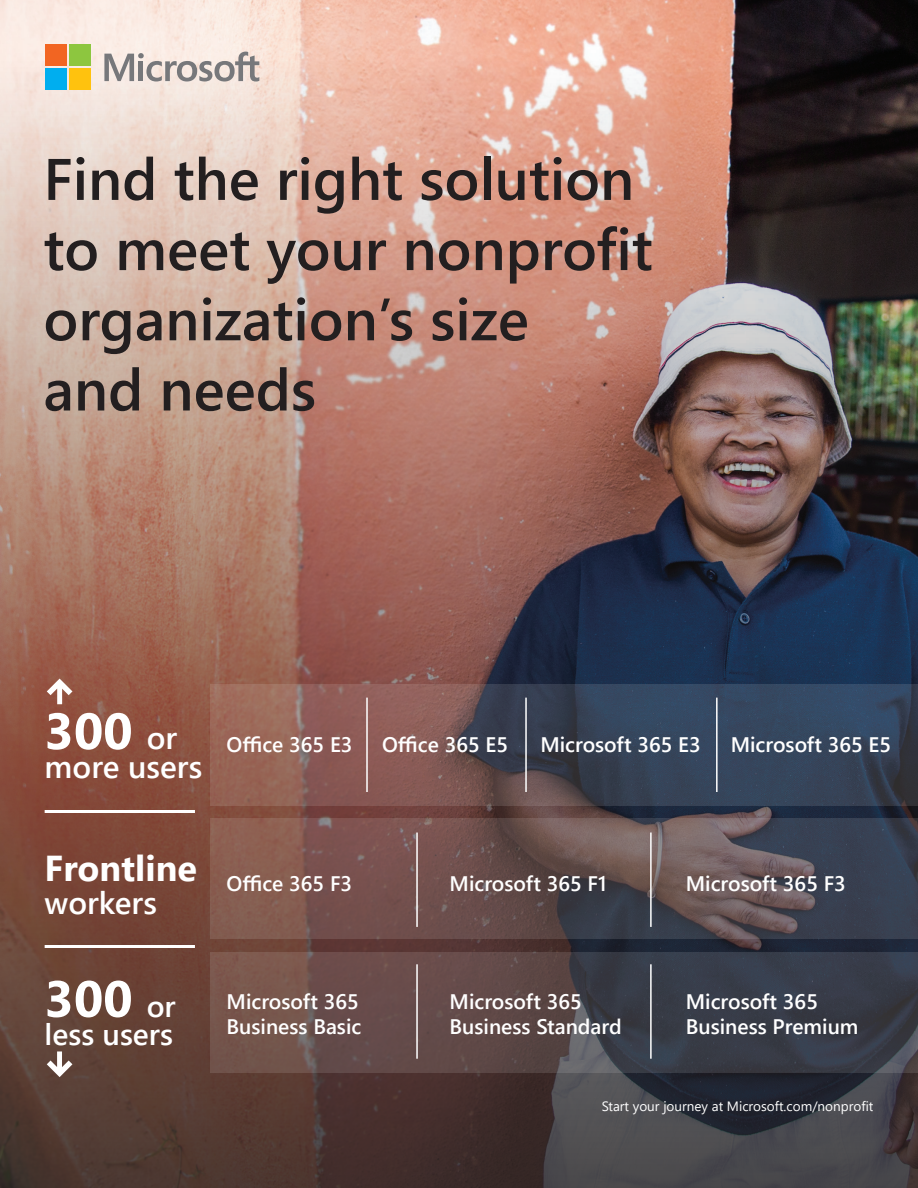
<style>
.page{position:relative;width:918px;height:1188px;background:#fff}
.page>*{position:absolute;margin:0;border:0;box-sizing:border-box;transform-origin:0 0}
.Heading_1{font:600 58.5px/70.2px "Segoe UI";color:#231f20}
.Row_heading{font:700 51px "Segoe UI";color:#fff}
.Row_heading-2{font:700 36px "Segoe UI";color:#fff}
.Row_heading-3{font:600 31.5px "Segoe UI";color:#fff}
.Row_heading-4{font:600 30px "Segoe UI";color:#fff}
.Paragraph_1{font:600 21px/25.2px "Segoe UI";color:#fff}
.t1{font:13.5px "Segoe UI";color:#fff}
.s1{font-weight:600;font-size:31.5px}
.s2{font-weight:600;font-size:30px}
</style>
<div class="page">
<img style="left:0;top:0;width:918px;height:1188px">
<svg style="left:104px;top:52px;width:155px;height:30px;background:#c6beba"></svg>
<div style="left:45px;top:45px;width:22px;height:21px;background:#f26522"></div>
<div style="left:69px;top:45px;width:22px;height:21px;background:#8dc63f"></div>
<div style="left:45px;top:68px;width:22px;height:22px;background:#00aeef"></div>
<div style="left:69px;top:68px;width:22px;height:22px;background:#ffc20e"></div>
<svg style="left:210px;top:684px;width:708px;height:122px;background:#584e57"></svg>
<svg style="left:210px;top:819px;width:708px;height:120px;background:#635051"></svg>
<svg style="left:210px;top:952px;width:708px;height:121px;background:#514649"></svg>
<svg style="left:47px;top:1051px;width:25px;height:26px"></svg>
<svg style="left:47px;top:679px;width:25px;height:25px"></svg>
<hr style="left:366px;top:698px;width:2px;height:94px;background:#fff">
<hr style="left:525px;top:698px;width:2px;height:94px;background:#fff">
<hr style="left:416px;top:964px;width:2px;height:95px;background:#fff">
<hr style="left:716px;top:698px;width:2px;height:94px;background:#fff">
<hr style="left:650px;top:833px;width:2px;height:94px;background:#fff">
<hr style="left:416px;top:833px;width:2px;height:94px;background:#fff">
<hr style="left:650px;top:964px;width:2px;height:95px;background:#fff">
<hr style="left:45px;top:945px;width:150px;height:3px;background:#fff">
<hr style="left:45px;top:810px;width:150px;height:3px;background:#fff">
<h1 class="Heading_1" style="left:43px;top:139px;width:611px">Find the right solution to meet your nonprofit organization’s size<br>and needs</h1>
<p class="Row_heading" style="left:45px;top:683px;width:134px">300 <span class="s1">or</span></p>
<p class="Row_heading-3" style="left:45px;top:737px;width:159px">more users</p>
<p class="Paragraph_1" style="left:227px;top:731px;width:127px">Office 365 E3</p>
<p class="Paragraph_1" style="left:382px;top:731px;width:127px">Office 365 E5</p>
<p class="Paragraph_1" style="left:540px;top:731px;width:162px">Microsoft 365 E3</p>
<p class="Paragraph_1" style="left:731px;top:731px;width:162px">Microsoft 365 E5</p>
<p class="Row_heading-2" style="left:45px;top:834px;width:154px">Frontline</p>
<p class="Row_heading-3" style="left:45px;top:873px;width:114px">workers</p>
<p class="Row_heading" style="left:45px;top:951px;width:133px">300 <span class="s2">or</span></p>
<p class="Row_heading-4" style="left:45px;top:1006px;width:130px">less users</p>
<p class="Paragraph_1" style="left:227px;top:869px;width:127px">Office 365 F3</p>
<p class="Paragraph_1" style="left:227px;top:987px;width:136px">Microsoft 365<br>Business Basic</p>
<p class="Paragraph_1" style="left:450px;top:869px;width:158px">Microsoft 365 F1</p>
<p class="Paragraph_1" style="left:450px;top:987px;width:174px">Microsoft 365<br>Business Standard</p>
<p class="Paragraph_1" style="left:686px;top:869px;width:162px">Microsoft 365 F3</p>
<p class="Paragraph_1" style="left:686px;top:987px;width:174px">Microsoft 365<br>Business Premium</p>
<p class="t1" style="left:602px;top:1094px;width:273px">Start your journey at Microsoft.com/nonprofit</p>
</div>
